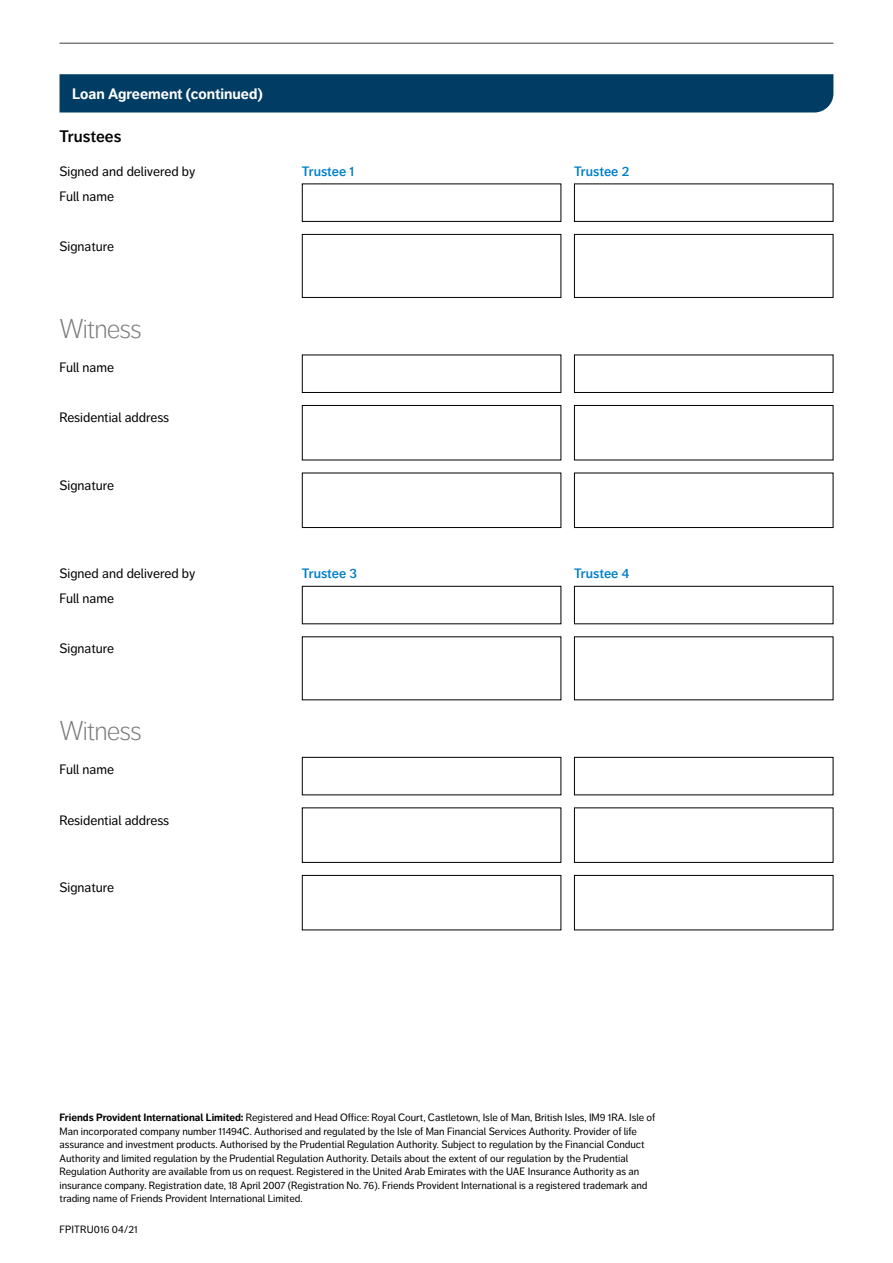
<style>
.page{position:relative;width:893px;height:1263px;background:#fff}
.page>*{position:absolute;margin:0;border:0;box-sizing:border-box;transform-origin:0 0}
.Stand_first{font:300 27px "Friends Life Dagny";letter-spacing:-.035em;color:#7c7b7b}
.Text_heading_small_b{font:600 16.5px "Friends Life Dagny";color:#000}
.Body_text{font:700 15px "Friends Life Dagny";color:#fff}
.App_Form_Body_Text{font:13.5px "Friends Life Dagny";color:#000}
.t1{font:600 13.5px "Friends Life Dagny";color:#007fc8}
.t2{font:10.5px/13.5px "Friends Life Dagny";color:#000}
.s1{font-weight:700}
</style>
<div class="page">
<div style="left:60px;top:74px;width:773px;height:38px;background:#003c64"></div>
<div style="left:302px;top:183px;width:259px;height:39px;border:1px solid #000"></div>
<div style="left:574px;top:183px;width:259px;height:39px;border:1px solid #000"></div>
<div style="left:302px;top:234px;width:259px;height:64px;border:1px solid #000"></div>
<div style="left:574px;top:234px;width:259px;height:64px;border:1px solid #000"></div>
<div style="left:302px;top:355px;width:259px;height:38px;border:1px solid #000"></div>
<div style="left:574px;top:355px;width:259px;height:38px;border:1px solid #000"></div>
<div style="left:302px;top:405px;width:259px;height:55px;border:1px solid #000"></div>
<div style="left:574px;top:405px;width:259px;height:55px;border:1px solid #000"></div>
<div style="left:302px;top:473px;width:259px;height:55px;border:1px solid #000"></div>
<div style="left:574px;top:473px;width:259px;height:55px;border:1px solid #000"></div>
<div style="left:302px;top:586px;width:259px;height:38px;border:1px solid #000"></div>
<div style="left:574px;top:586px;width:259px;height:38px;border:1px solid #000"></div>
<div style="left:302px;top:757px;width:259px;height:38px;border:1px solid #000"></div>
<div style="left:574px;top:757px;width:259px;height:38px;border:1px solid #000"></div>
<div style="left:302px;top:807px;width:259px;height:56px;border:1px solid #000"></div>
<div style="left:574px;top:807px;width:259px;height:56px;border:1px solid #000"></div>
<div style="left:302px;top:875px;width:259px;height:55px;border:1px solid #000"></div>
<div style="left:574px;top:875px;width:259px;height:55px;border:1px solid #000"></div>
<hr style="left:60px;top:43px;width:773px;height:1px;background:#7c7b7b">
<p class="Body_text" style="left:72px;top:85px;width:192px">Loan Agreement (continued)</p>
<p class="Text_heading_small_b" style="left:60px;top:127px;width:63px">Trustees</p>
<p class="App_Form_Body_Text" style="left:60px;top:163px;width:137px">Signed and delivered by</p>
<p class="t1" style="left:302px;top:163px;width:54px">Trustee 1</p>
<p class="t1" style="left:574px;top:163px;width:57px">Trustee 2</p>
<p class="App_Form_Body_Text" style="left:60px;top:188px;width:56px">Full name</p>
<p class="App_Form_Body_Text" style="left:60px;top:239px;width:56px">Signature</p>
<p class="Stand_first" style="left:60px;top:313px;width:84px">Witness</p>
<p class="App_Form_Body_Text" style="left:60px;top:359px;width:56px">Full name</p>
<p class="App_Form_Body_Text" style="left:60px;top:410px;width:111px">Residential address</p>
<p class="App_Form_Body_Text" style="left:60px;top:477px;width:56px">Signature</p>
<p class="App_Form_Body_Text" style="left:60px;top:566px;width:137px">Signed and delivered by</p>
<p class="t1" style="left:302px;top:565px;width:57px">Trustee 3</p>
<p class="t1" style="left:574px;top:565px;width:57px">Trustee 4</p>
<p class="App_Form_Body_Text" style="left:60px;top:591px;width:56px">Full name</p>
<p class="App_Form_Body_Text" style="left:60px;top:641px;width:56px">Signature</p>
<p class="Stand_first" style="left:60px;top:716px;width:84px">Witness</p>
<p class="App_Form_Body_Text" style="left:60px;top:762px;width:56px">Full name</p>
<p class="App_Form_Body_Text" style="left:60px;top:812px;width:111px">Residential address</p>
<p class="App_Form_Body_Text" style="left:60px;top:880px;width:56px">Signature</p>
<p class="t2" style="left:60px;top:1111px;width:597px"><span class="s1">Friends Provident International Limited:</span> Registered and Head Office: Royal Court, Castletown, Isle of Man, British Isles, IM9 1RA. Isle of Man incorporated company number 11494C. Authorised and regulated by the Isle of Man Financial Services Authority. Provider of life assurance and investment products. Authorised by the Prudential Regulation Authority. Subject to regulation by the Financial Conduct Authority and limited regulation by the Prudential Regulation Authority. Details about the extent of our regulation by the Prudential Regulation Authority are available from us on request. Registered in the United Arab Emirates with the UAE Insurance Authority as an insurance company. Registration date, 18 April 2007 (Registration No. 76). Friends Provident International is a registered trademark and trading name of Friends Provident International Limited.</p>
<p class="t2" style="left:60px;top:1223px;width:80px">FPITRU016 04/21</p>
</div>
